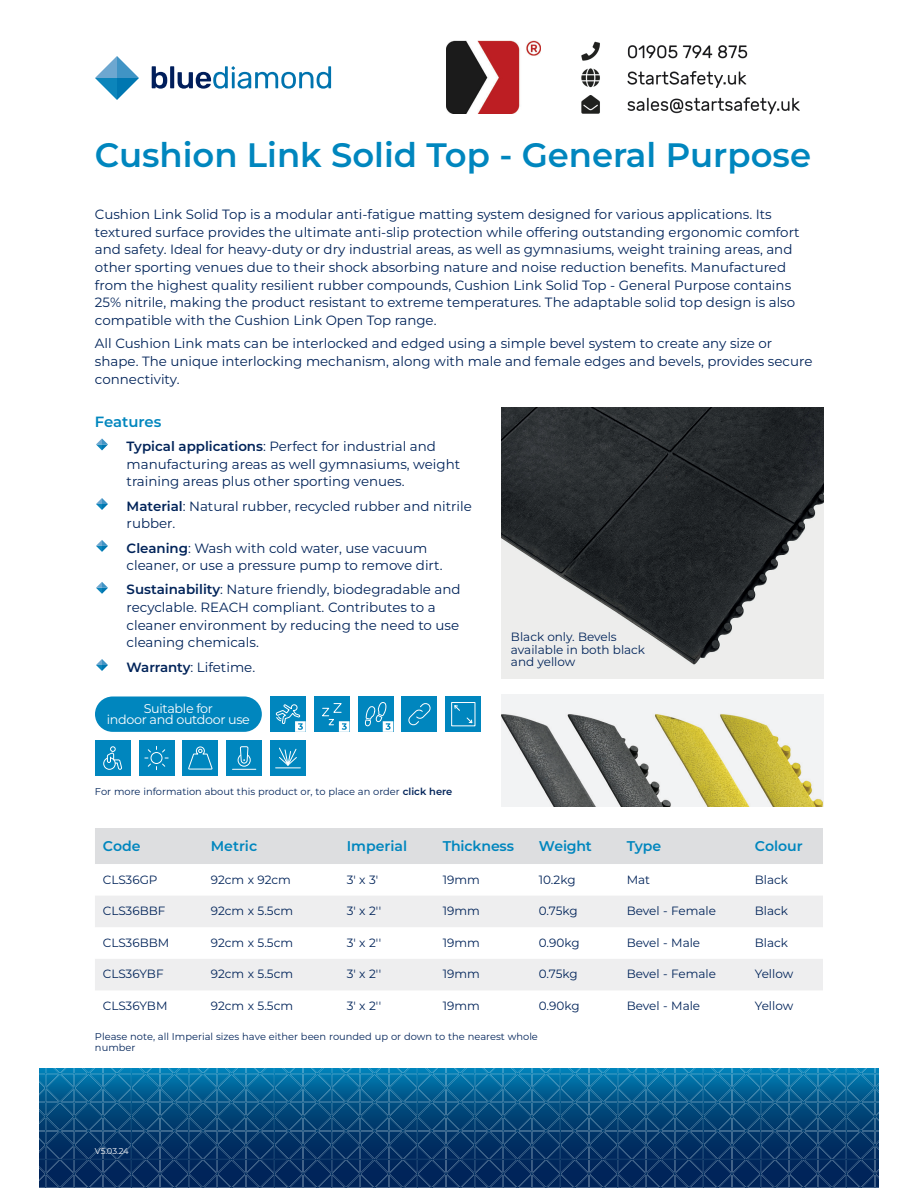
<style>
.page{position:relative;width:918px;height:1188px;background:#fff}
.page>*{position:absolute;margin:0;border:0;box-sizing:border-box;transform-origin:0 0}
.t1{font:600 33.9px "Montserrat";color:#0086be}
.t2{font:600 14.85px "Montserrat";color:#0086be}
.t3{font:600 14.1px "Montserrat";color:#0086be}
.t4{font:13.35px/17.7px "Montserrat";color:#002359}
.t5{font:12.75px/11.2px "Montserrat";letter-spacing:-.025em;color:#fff;text-align:center}
.t6{font:12px/12.8px "Montserrat";color:#002359}
.t7{font:9.9px/11.9px "Montserrat";color:#002359}
.t8{font:8.4px "Montserrat";color:#fff}
.s1{font-weight:600}
</style>
<div class="page">
<svg style="left:95px;top:56px;width:44px;height:44px"></svg>
<svg style="left:152px;top:66px;width:179px;height:23px"></svg>
<img style="left:39px;top:1068px;width:840px;height:120px">
<div style="left:95px;top:697px;width:167px;height:35px;background:#0086be;border-radius:18px"></div>
<div style="left:95px;top:828px;width:728px;height:36px;background:#dddee0"></div>
<svg style="left:95px;top:896px;width:728px;height:94px;fill:#eeeeef"></svg>
<div style="left:358px;top:697px;width:35px;height:35px;background:#0086be"></div>
<svg style="left:364px;top:702px;width:29px;height:30px"></svg>
<div style="left:270px;top:697px;width:36px;height:35px;background:#0086be"></div>
<svg style="left:275px;top:704px;width:31px;height:28px"></svg>
<div style="left:95px;top:740px;width:35px;height:36px;background:#0086be"></div>
<svg style="left:103px;top:746px;width:19px;height:24px"></svg>
<div style="left:314px;top:697px;width:36px;height:35px;background:#0086be"></div>
<svg style="left:322px;top:703px;width:28px;height:29px"></svg>
<div style="left:402px;top:697px;width:35px;height:35px;background:#0086be"></div>
<svg style="left:408px;top:703px;width:23px;height:23px"></svg>
<div style="left:446px;top:697px;width:35px;height:35px;background:#0086be"></div>
<svg style="left:451px;top:702px;width:25px;height:25px"></svg>
<div style="left:226px;top:740px;width:36px;height:36px;background:#0086be"></div>
<svg style="left:233px;top:746px;width:23px;height:24px"></svg>
<div style="left:183px;top:740px;width:35px;height:36px;background:#0086be"></div>
<svg style="left:189px;top:746px;width:24px;height:24px"></svg>
<div style="left:270px;top:740px;width:36px;height:36px;background:#0086be"></div>
<svg style="left:276px;top:747px;width:24px;height:22px"></svg>
<div style="left:139px;top:740px;width:35px;height:36px;background:#0086be"></div>
<svg style="left:145px;top:746px;width:23px;height:24px"></svg>
<svg style="left:96px;top:438px;width:12px;height:12px"></svg>
<svg style="left:96px;top:498px;width:12px;height:12px"></svg>
<svg style="left:96px;top:540px;width:12px;height:12px"></svg>
<svg style="left:96px;top:582px;width:12px;height:12px"></svg>
<svg style="left:96px;top:659px;width:12px;height:12px"></svg>
<img style="left:501px;top:408px;width:322px;height:271px">
<img style="left:501px;top:695px;width:322px;height:112px">
<img style="left:581px;top:41px;width:219px;height:74px">
<img style="left:446px;top:41px;width:95px;height:73px">
<h1 class="t1" style="left:95px;top:140px;width:718px">Cushion Link Solid Top - General Purpose</h1>
<p class="t4" style="left:95px;top:206px;width:706px">Cushion Link Solid Top is a modular anti-fatigue matting system designed for various applications. Its textured surface provides the ultimate anti-slip protection while offering outstanding ergonomic comfort and safety. Ideal for heavy-duty or dry industrial areas, as well as gymnasiums, weight training areas, and other sporting venues due to their shock absorbing nature and noise reduction benefits. Manufactured from the highest quality resilient rubber compounds, Cushion Link Solid Top - General Purpose contains 25% nitrile, making the product resistant to extreme temperatures. The adaptable solid top design is also compatible with the Cushion Link Open Top range.</p>
<p class="t4" style="left:95px;top:336px;width:719px">All Cushion Link mats can be interlocked and edged using a simple bevel system to create any size or shape. The unique interlocking mechanism, along with male and female edges and bevels, provides secure connectivity.</p>
<p class="t2" style="left:95px;top:415px;width:68px">Features</p>
<p class="t4" style="left:127px;top:438px;width:335px"><span class="s1">Typical applications</span>: Perfect for industrial and manufacturing areas as well gymnasiums, weight training areas plus other sporting venues.</p>
<p class="t4" style="left:127px;top:498px;width:347px"><span class="s1">Material</span>: Natural rubber, recycled rubber and nitrile rubber.</p>
<p class="t4" style="left:127px;top:540px;width:317px"><span class="s1">Cleaning</span>: Wash with cold water, use vacuum cleaner, or use a pressure pump to remove dirt.</p>
<p class="t4" style="left:127px;top:582px;width:335px"><span class="s1">Sustainability</span>: Nature friendly, biodegradable and recyclable. REACH compliant. Contributes to a cleaner environment by reducing the need to use cleaning chemicals.</p>
<p class="t4" style="left:127px;top:659px;width:130px"><span class="s1">Warranty</span>: Lifetime.</p>
<p class="t5" style="left:107px;top:704px;width:145px">Suitable for<br>indoor and outdoor use</p>
<p class="t7" style="left:95px;top:786px;width:359px">For more information about this product or, to place an order <span class="s1">click here</span></p>
<p class="t6" style="left:511px;top:631px;width:136px">Black only. Bevels available in both black and yellow</p>
<p class="t3" style="left:103px;top:840px;width:39px">Code</p>
<p class="t3" style="left:211px;top:840px;width:48px">Metric</p>
<p class="t3" style="left:347px;top:840px;width:62px">Imperial</p>
<p class="t3" style="left:443px;top:840px;width:73px">Thickness</p>
<p class="t3" style="left:539px;top:840px;width:55px">Weight</p>
<p class="t3" style="left:627px;top:840px;width:36px">Type</p>
<p class="t3" style="left:755px;top:840px;width:50px">Colour</p>
<p class="t6" style="left:103px;top:874px;width:56px">CLS36GP</p>
<p class="t6" style="left:211px;top:874px;width:82px">92cm x 92cm</p>
<p class="t6" style="left:347px;top:874px;width:33px">3' x 3'</p>
<p class="t6" style="left:443px;top:874px;width:39px">19mm</p>
<p class="t6" style="left:539px;top:874px;width:38px">10.2kg</p>
<p class="t6" style="left:627px;top:874px;width:25px">Mat</p>
<p class="t6" style="left:755px;top:874px;width:35px">Black</p>
<p class="t6" style="left:103px;top:905px;width:64px">CLS36BBF</p>
<p class="t6" style="left:211px;top:905px;width:84px">92cm x 5.5cm</p>
<p class="t6" style="left:347px;top:905px;width:36px">3' x 2''</p>
<p class="t6" style="left:443px;top:905px;width:39px">19mm</p>
<p class="t6" style="left:539px;top:905px;width:41px">0.75kg</p>
<p class="t6" style="left:627px;top:905px;width:91px">Bevel - Female</p>
<p class="t6" style="left:755px;top:905px;width:35px">Black</p>
<p class="t6" style="left:103px;top:937px;width:68px">CLS36BBM</p>
<p class="t6" style="left:211px;top:937px;width:84px">92cm x 5.5cm</p>
<p class="t6" style="left:347px;top:937px;width:36px">3' x 2''</p>
<p class="t6" style="left:443px;top:937px;width:39px">19mm</p>
<p class="t6" style="left:539px;top:937px;width:42px">0.90kg</p>
<p class="t6" style="left:627px;top:937px;width:75px">Bevel - Male</p>
<p class="t6" style="left:755px;top:937px;width:35px">Black</p>
<p class="t6" style="left:103px;top:968px;width:62px">CLS36YBF</p>
<p class="t6" style="left:211px;top:968px;width:84px">92cm x 5.5cm</p>
<p class="t6" style="left:347px;top:968px;width:36px">3' x 2''</p>
<p class="t6" style="left:443px;top:968px;width:39px">19mm</p>
<p class="t6" style="left:539px;top:968px;width:41px">0.75kg</p>
<p class="t6" style="left:627px;top:968px;width:91px">Bevel - Female</p>
<p class="t6" style="left:755px;top:968px;width:40px">Yellow</p>
<p class="t6" style="left:103px;top:1000px;width:66px">CLS36YBM</p>
<p class="t6" style="left:211px;top:1000px;width:84px">92cm x 5.5cm</p>
<p class="t6" style="left:347px;top:1000px;width:36px">3' x 2''</p>
<p class="t6" style="left:443px;top:1000px;width:39px">19mm</p>
<p class="t6" style="left:539px;top:1000px;width:42px">0.90kg</p>
<p class="t6" style="left:627px;top:1000px;width:75px">Bevel - Male</p>
<p class="t6" style="left:755px;top:1000px;width:40px">Yellow</p>
<p class="t7" style="left:95px;top:1031px;width:444px">Please note, all Imperial sizes have either been rounded up or down to the nearest whole number</p>
<p class="t8" style="left:95px;top:1148px;width:35px">V5.03.24</p>
</div>
